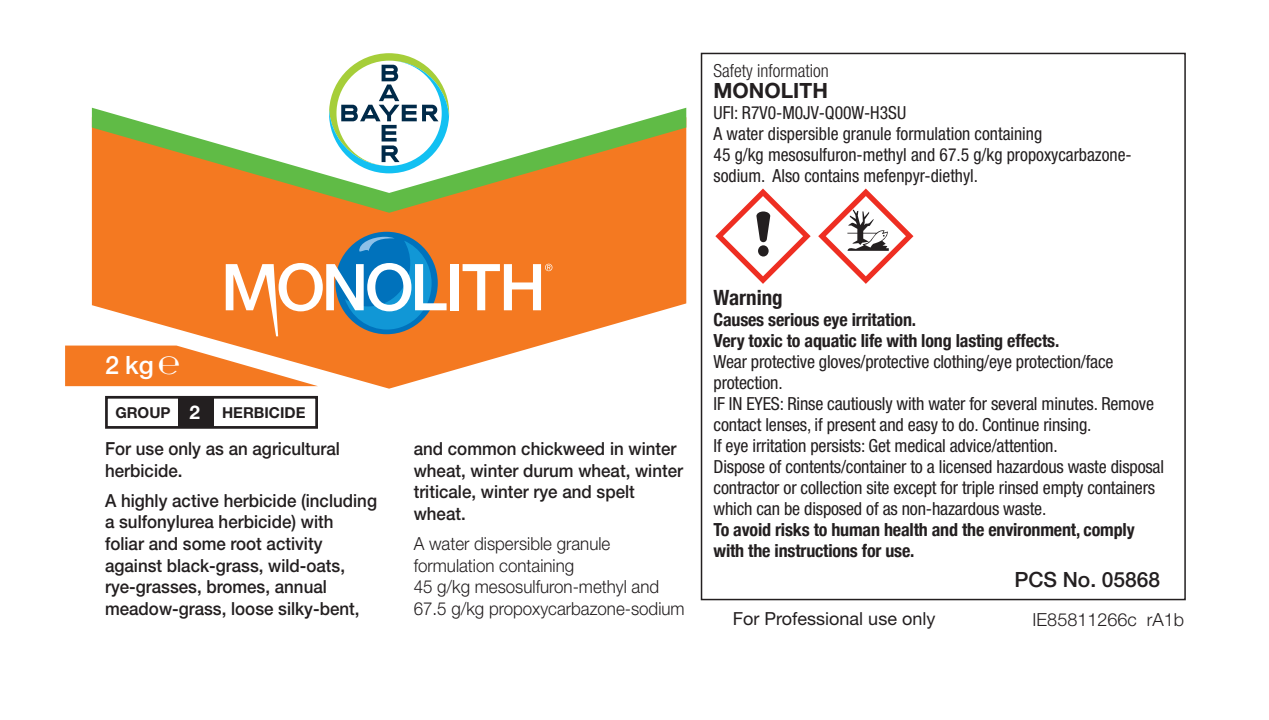
<style>
.page{position:relative;width:1269px;height:720px;background:#fff}
.page>*{position:absolute;margin:0;border:0;box-sizing:border-box;transform-origin:0 0}
.t1{font:500 25.2px "Helvetica Neue LT Std";color:#fff}
.t2{font:500 21px "Helvetica Neue LT Std";color:#231f20}
.t3{font:700 21px "Helvetica Neue LT Std";color:#231f20}
.t4{font:700 condensed 21px "Helvetica Neue";color:#231f20}
.t5{font:700 18.9px "Helvetica Neue LT Std";color:#fff}
.t6{font:condensed 18px/21px "Helvetica Neue LT Std";letter-spacing:-.01em;color:#231f20}
.t7{font:500 18px/21.6px "Helvetica Neue LT Std";color:#231f20;scale:.94 1}
.t8{font:700 condensed 18px/21px "Helvetica Neue";letter-spacing:-.01em;color:#231f20}
.t9{font:300 18px/21.6px "Helvetica Neue LT Std";color:#231f20;scale:.94 1}
.t10{font:18px "Helvetica Neue LT Std";color:#231f20}
.t11{font:300 condensed 18px "Helvetica Neue LT Std";color:#231f20}
.t12{font:300 18px "Helvetica Neue LT Std";color:#231f20}
.t13{font:700 15px "Helvetica Neue LT Std";color:#231f20}
</style>
<div class="page">
<div style="left:700px;top:53px;width:485px;height:547px;border:2px solid #231f20"></div>
<svg style="left:92px;top:212px;width:594px;height:176px;fill:#f47921"></svg>
<svg style="left:92px;top:108px;width:594px;height:104px"></svg>
<svg style="left:329px;top:53px;width:120px;height:120px"></svg>
<svg style="left:226px;top:236px;width:220px;height:100px"></svg>
<div style="left:450px;top:264px;width:8px;height:46px;background:#fff"></div>
<svg style="left:462px;top:263px;width:90px;height:47px"></svg>
<svg style="left:715px;top:188px;width:95px;height:95px"></svg>
<svg style="left:818px;top:188px;width:95px;height:95px"></svg>
<div style="left:105px;top:395px;width:213px;height:33px;border:3px solid #231f20"></div>
<div style="left:178px;top:397px;width:35px;height:30px;background:#231f20"></div>
<svg style="left:65px;top:345px;width:253px;height:41px"></svg>
<p class="t11" style="left:713px;top:60px;width:117px">Safety information</p>
<p class="t3" style="left:713px;top:77px;width:116px">MONOLITH</p>
<p class="t6" style="left:713px;top:102px;width:194px">UFI: R7V0-M0JV-Q00W-H3SU</p>
<p class="t6" style="left:713px;top:123px;width:420px">A water dispersible granule formulation containing<br>45 g/kg mesosulfuron-methyl and 67.5 g/kg propoxycarbazone&shy;sodium. Also contains mefenpyr-diethyl.</p>
<p class="t1" style="left:105px;top:350px;width:50px">2 kg</p>
<p class="t13" style="left:115px;top:403px;width:57px">GROUP</p>
<p class="t5" style="left:189px;top:400px;width:12px">2</p>
<p class="t13" style="left:222px;top:403px;width:85px">HERBICIDE</p>
<p class="t7" style="left:105px;top:437px;width:251px">For use only as an agricultural herbicide.</p>
<p class="t7" style="left:105px;top:489px;width:291px">A highly active herbicide (including a sulfonylurea herbicide) with<br>foliar and some root activity against black-grass, wild-oats, rye-grasses, bromes, annual meadow-grass, loose silky-bent,</p>
<p class="t7" style="left:413px;top:437px;width:288px">and common chickweed in winter wheat, winter durum wheat, winter triticale, winter rye and spelt wheat.</p>
<p class="t9" style="left:413px;top:532px;width:290px">A water dispersible granule formulation containing<br>45 g/kg mesosulfuron-methyl and<br>67.5 g/kg propoxycarbazone-sodium</p>
<p class="t4" style="left:713px;top:280px;width:71px">Warning</p>
<p class="t8" style="left:713px;top:308px;width:204px">Causes serious eye irritation.</p>
<p class="t8" style="left:713px;top:329px;width:347px">Very toxic to aquatic life with long lasting effects.</p>
<p class="t6" style="left:713px;top:351px;width:401px">Wear protective gloves/protective clothing/eye protection/face protection.</p>
<p class="t6" style="left:713px;top:393px;width:442px">IF IN EYES: Rinse cautiously with water for several minutes. Remove contact lenses, if present and easy to do. Continue rinsing.</p>
<p class="t6" style="left:713px;top:435px;width:345px">If eye irritation persists: Get medical advice/attention.</p>
<p class="t6" style="left:713px;top:456px;width:452px">Dispose of contents/container to a licensed hazardous waste disposal contractor or collection site except for triple rinsed empty containers which can be disposed of as non-hazardous waste.</p>
<p class="t8" style="left:713px;top:518px;width:422px">To avoid risks to human health and the environment, comply with the instructions for use.</p>
<p class="t10" style="left:732px;top:607px;width:204px">For Professional use only</p>
<p class="t2" style="left:1014px;top:566px;width:147px">PCS No. 05868</p>
<p class="t12" style="left:1032px;top:608px;width:153px">IE85811266c rA1b</p>
</div>
